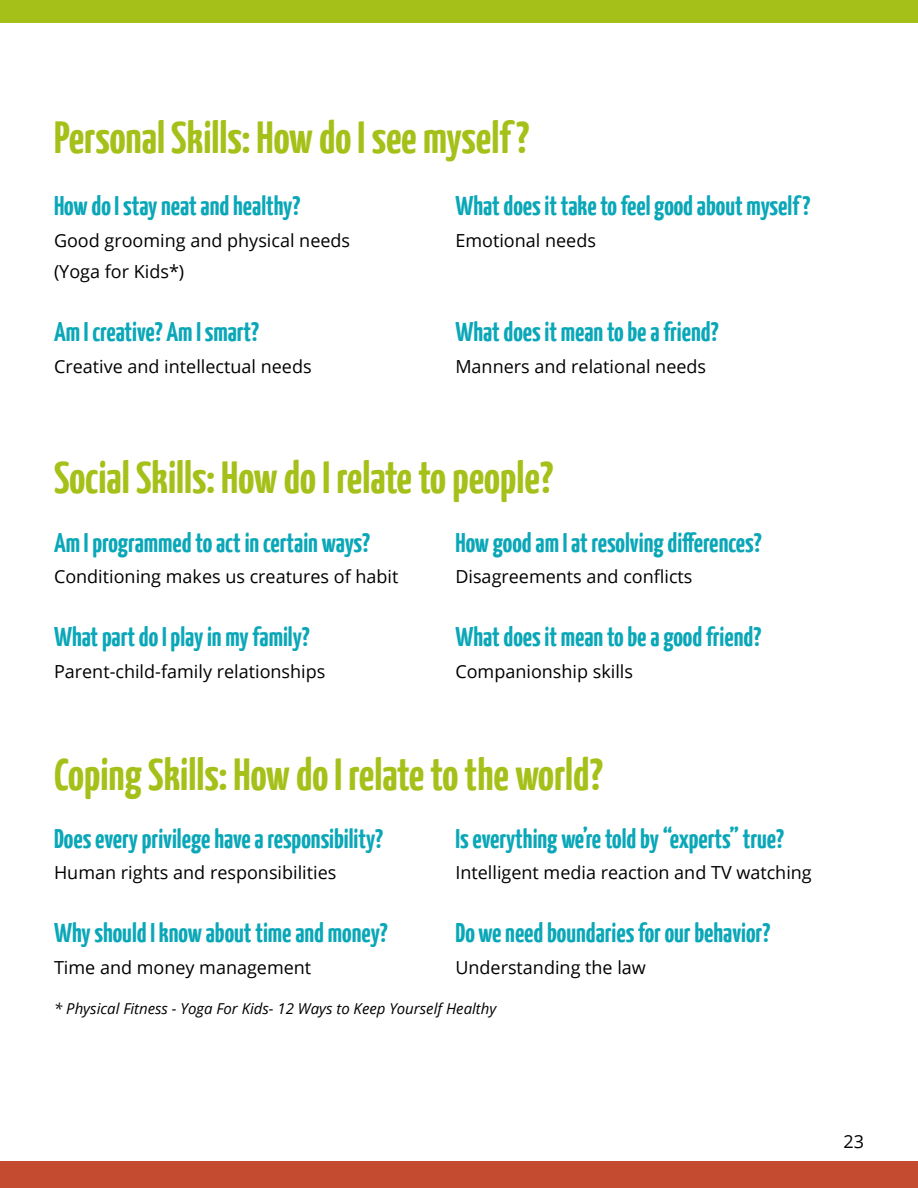
<style>
.page{position:relative;width:918px;height:1188px;background:#fff}
.page>*{position:absolute;margin:0;border:0;box-sizing:border-box;transform-origin:0 0}
.t1{font:700 45px "Yanone Kaffeesatz";color:#a6c01a}
.t2{font:700 27px "Yanone Kaffeesatz";color:#0aa7b8}
.t3{font:18px/31.5px "Open Sans";color:#000}
.t4{font:italic 15px "Open Sans";color:#000}
</style>
<div class="page">
<div style="left:0;top:0;width:918px;height:22px;background:#a6c01a"></div>
<div style="left:0;top:1161px;width:918px;height:27px;background:#c44b30"></div>
<h1 class="t1" style="left:54px;top:110px;width:477px">Personal Skills: How do I see myself?</h1>
<p class="t2" style="left:54px;top:190px;width:248px">How do I stay neat and healthy?</p>
<p class="t3" style="left:54px;top:224px;width:298px">Good grooming and physical needs (Yoga for Kids*)</p>
<p class="t2" style="left:54px;top:316px;width:207px">Am I creative? Am I smart?</p>
<p class="t3" style="left:54px;top:350px;width:259px">Creative and intellectual needs</p>
<p class="t2" style="left:455px;top:190px;width:356px">What does it take to feel good about myself?</p>
<p class="t3" style="left:455px;top:224px;width:142px">Emotional needs</p>
<p class="t2" style="left:455px;top:316px;width:265px">What does it mean to be a friend?</p>
<p class="t3" style="left:455px;top:350px;width:252px">Manners and relational needs</p>
<h1 class="t1" style="left:54px;top:450px;width:501px">Social Skills: How do I relate to people?</h1>
<p class="t2" style="left:54px;top:526px;width:318px">Am I programmed to act in certain ways?</p>
<p class="t3" style="left:54px;top:561px;width:346px">Conditioning makes us creatures of habit</p>
<p class="t2" style="left:54px;top:620px;width:257px">What part do I play in my family?</p>
<p class="t3" style="left:54px;top:655px;width:273px">Parent-child-family relationships</p>
<p class="t2" style="left:455px;top:526px;width:308px">How good am I at resolving differences?</p>
<p class="t3" style="left:455px;top:561px;width:239px">Disagreements and conflicts</p>
<p class="t2" style="left:455px;top:620px;width:307px">What does it mean to be a good friend?</p>
<p class="t3" style="left:455px;top:655px;width:179px">Companionship skills</p>
<h1 class="t1" style="left:54px;top:747px;width:550px">Coping Skills: How do I relate to the world?</h1>
<p class="t2" style="left:455px;top:822px;width:330px">Is everything we’re told by “experts” true?</p>
<p class="t3" style="left:455px;top:856px;width:358px">Intelligent media reaction and TV watching</p>
<p class="t2" style="left:455px;top:916px;width:316px">Do we need boundaries for our behavior?</p>
<p class="t3" style="left:455px;top:951px;width:192px">Understanding the law</p>
<p class="t4" style="left:54px;top:998px;width:444px">* Physical Fitness - Yoga For Kids- 12 Ways to Keep Yourself Healthy</p>
<p class="t2" style="left:54px;top:822px;width:331px">Does every privilege have a responsibility?</p>
<p class="t3" style="left:54px;top:856px;width:284px">Human rights and responsibilities</p>
<p class="t2" style="left:54px;top:916px;width:335px">Why should I know about time and money?</p>
<p class="t3" style="left:54px;top:951px;width:259px">Time and money management</p>
<p class="t3" style="left:843px;top:1125px;width:22px">23</p>
</div>
